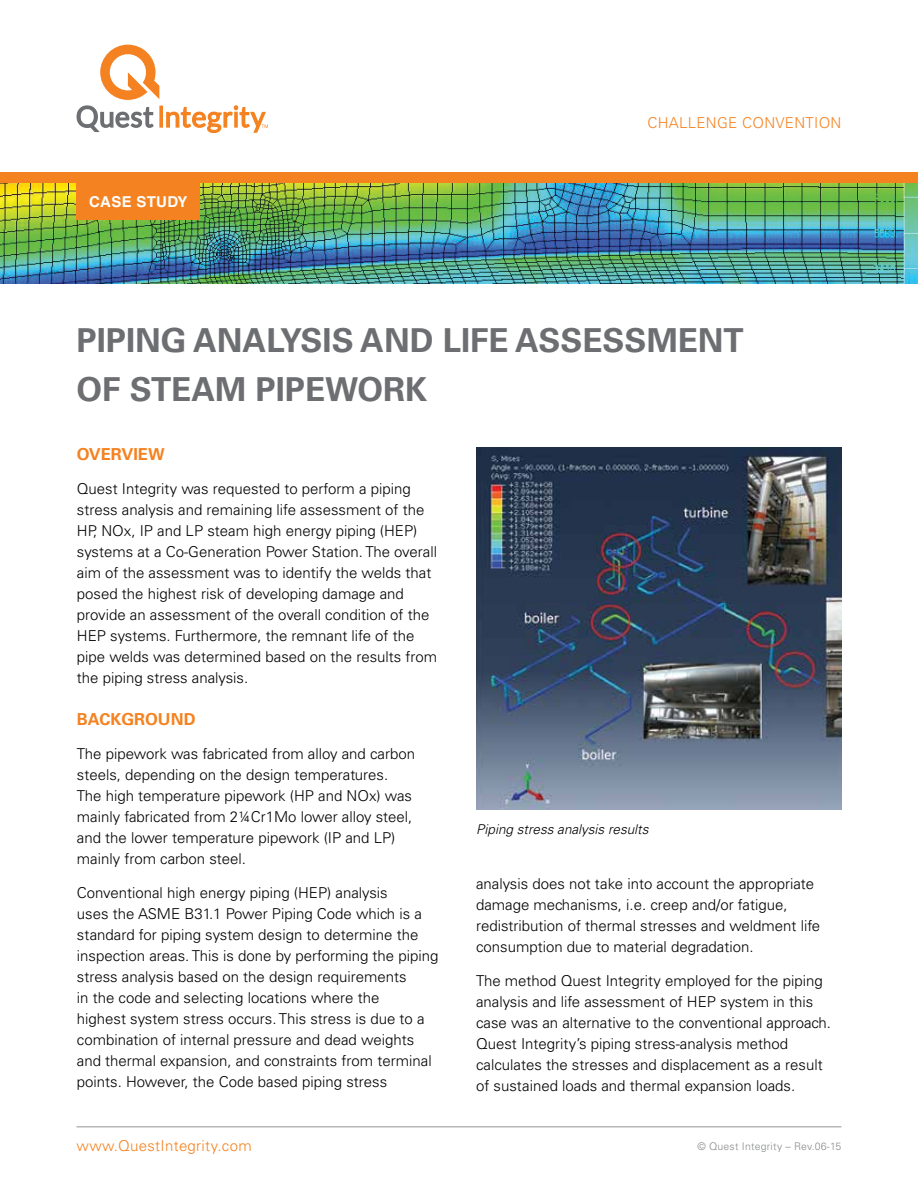
<style>
.page{position:relative;width:918px;height:1188px;background:#fff}
.page>*{position:absolute;margin:0;border:0;box-sizing:border-box;transform-origin:0 0}
.t1{font:700 33px/49.5px "Univers";color:#6d6e71}
.t2{font:700 16.5px "Univers";color:#f58220}
.t3{font:300 15px/21px "Univers";color:#000}
.t4{font:300 15px "Univers";letter-spacing:.02em;color:#f58220}
.t5{font:700 15px "Helvetica";letter-spacing:.02em;color:#fff}
.t6{font:italic 300 13.5px "Univers";color:#000}
.t7{font:300 10.5px "Univers";letter-spacing:.02em;color:#888a8d}
</style>
<div class="page">
<img style="left:0;top:183px;width:918px;height:100px">
<div style="left:76px;top:183px;width:124px;height:37px;background:#f58220"></div>
<div style="left:0;top:172px;width:918px;height:11px;background:#f58220"></div>
<svg style="left:76px;top:45px;width:83px;height:87px"></svg>
<svg style="left:159px;top:106px;width:4px;height:22px"></svg>
<svg style="left:166px;top:105px;width:102px;height:29px"></svg>
<hr style="left:77px;top:1126px;width:764px;height:1px;background:#939598">
<img style="left:476px;top:448px;width:365px;height:361px">
<p class="t5" style="left:89px;top:192px;width:100px">CASE STUDY</p>
<p class="t4" style="left:647px;top:114px;width:196px">CHALLENGE CONVENTION</p>
<h1 class="t1" style="left:77px;top:316px;width:669px">PIPING ANALYSIS AND LIFE ASSESSMENT<br>OF STEAM PIPEWORK</h1>
<p class="t2" style="left:77px;top:445px;width:89px">OVERVIEW</p>
<p class="t3" style="left:77px;top:478px;width:362px">Quest Integrity was requested to perform a piping stress analysis and remaining life assessment of the HP, NOx, IP and LP steam high energy piping (HEP) systems at a Co-Generation Power Station. The overall aim of the assessment was to identify the welds that posed the highest risk of developing damage and provide an assessment of the overall condition of the HEP systems. Furthermore, the remnant life of the pipe welds was determined based on the results from the piping stress analysis.</p>
<p class="t2" style="left:77px;top:710px;width:120px">BACKGROUND</p>
<p class="t3" style="left:77px;top:743px;width:340px">The pipework was fabricated from alloy and carbon steels, depending on the design temperatures.<br>The high temperature pipework (HP and NOx) was mainly fabricated from 2¼Cr1Mo lower alloy steel, and the lower temperature pipework (IP and LP) mainly from carbon steel.</p>
<p class="t3" style="left:77px;top:882px;width:363px">Conventional high energy piping (HEP) analysis<br>uses the ASME B31.1 Power Piping Code which is a standard for piping system design to determine the inspection areas. This is done by performing the piping stress analysis based on the design requirements<br>in the code and selecting locations where the<br>highest system stress occurs. This stress is due to a combination of internal pressure and dead weights and thermal expansion, and constraints from terminal points. However, the Code based piping stress</p>
<p class="t3" style="left:476px;top:874px;width:346px">analysis does not take into account the appropriate damage mechanisms, i.e. creep and/or fatigue, redistribution of thermal stresses and weldment life consumption due to material degradation.</p>
<p class="t6" style="left:476px;top:821px;width:174px">Piping stress analysis results</p>
<p class="t3" style="left:476px;top:970px;width:356px">The method Quest Integrity employed for the piping analysis and life assessment of HEP system in this case was an alternative to the conventional approach.<br>Quest Integrity’s piping stress-analysis method calculates the stresses and displacement as a result of sustained loads and thermal expansion loads.</p>
<p class="t4" style="left:77px;top:1136px;width:177px">www.QuestIntegrity.com</p>
<p class="t7" style="left:697px;top:1140px;width:146px">© Quest Integrity – Rev.06-15</p>
</div>
